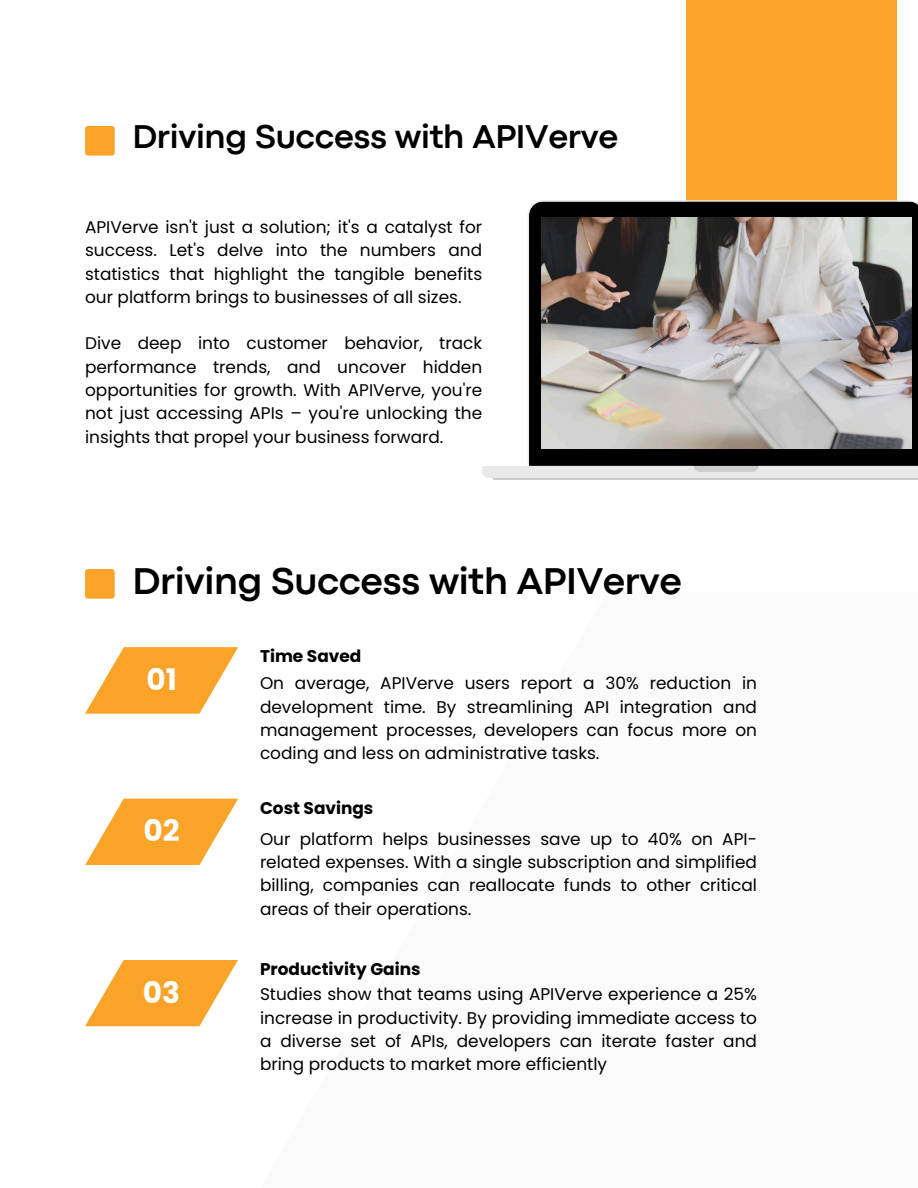
<style>
.page{position:relative;width:918px;height:1188px;background:#fff}
.page>*{position:absolute;margin:0;border:0;box-sizing:border-box;transform-origin:0 0}
.t1{font:700 38.85px "Codec Pro";letter-spacing:-.01em;color:#000}
.t2{font:700 34.35px "Codec Pro";letter-spacing:-.01em;color:#000}
.t3{font:700 29.7px "Poppins";color:#fff}
.t4{font:16.95px/23.2px "Poppins";color:#000;text-align:justify}
.t5{font:700 16.95px "Poppins";color:#000}
</style>
<div class="page">
<div style="left:85px;top:126px;width:29px;height:29px;background:#f9a328;border-radius:3px"></div>
<div style="left:686px;top:0;width:210px;height:261px;background:#f9a328"></div>
<svg style="left:482px;top:200px;width:436px;height:278px"></svg>
<svg style="left:694px;top:466px;width:64px;height:6px"></svg>
<svg style="left:492px;top:478px;width:426px;height:2px"></svg>
<img style="left:541px;top:217px;width:370px;height:232px">
<div style="left:85px;top:569px;width:29px;height:29px;background:#f9a328;border-radius:3px"></div>
<div style="left:260px;top:592px;width:658px;height:596px;background:#fafafa"></div>
<svg style="left:85px;top:647px;width:153px;height:67px"></svg>
<svg style="left:85px;top:799px;width:153px;height:66px"></svg>
<svg style="left:85px;top:960px;width:153px;height:66px"></svg>
<p class="t2" style="left:132px;top:125px;width:487px">Driving Success with APIVerve</p>
<p class="t4" style="left:85px;top:216px;width:399px">APIVerve isn't just a solution; it's a catalyst for success. Let's delve into the numbers and statistics that highlight the tangible benefits our platform brings to businesses of all sizes.</p>
<p class="t4" style="left:85px;top:332px;width:399px">Dive deep into customer behavior, track performance trends, and uncover hidden opportunities for growth. With APIVerve, you're not just accessing APIs – you're unlocking the insights that propel your business forward.</p>
<h3 class="t1" style="left:132px;top:567px;width:551px">Driving Success with APIVerve</h3>
<p class="t3" style="left:146px;top:659px;width:32px">01</p>
<h1 class="t3" style="left:143px;top:810px;width:38px">02</h1>
<p class="t3" style="left:143px;top:971px;width:39px">03</p>
<h3 class="t5" style="left:260px;top:645px;width:103px">Time Saved</h3>
<p class="t4" style="left:260px;top:672px;width:499px">On average, APIVerve users report a 30% reduction in development time. By streamlining API integration and management processes, developers can focus more on coding and less on administrative tasks.</p>
<p class="t5" style="left:260px;top:796px;width:115px">Cost Savings</p>
<h3 class="t4" style="left:260px;top:827px;width:499px">Our platform helps businesses save up to 40% on API&shy;related expenses. With a single subscription and simplified billing, companies can reallocate funds to other critical areas of their operations.</h3>
<p class="t5" style="left:260px;top:957px;width:162px">Productivity Gains</p>
<p class="t4" style="left:260px;top:983px;width:499px">Studies show that teams using APIVerve experience a 25% increase in productivity. By providing immediate access to a diverse set of APIs, developers can iterate faster and bring products to market more efficiently</p>
</div>
